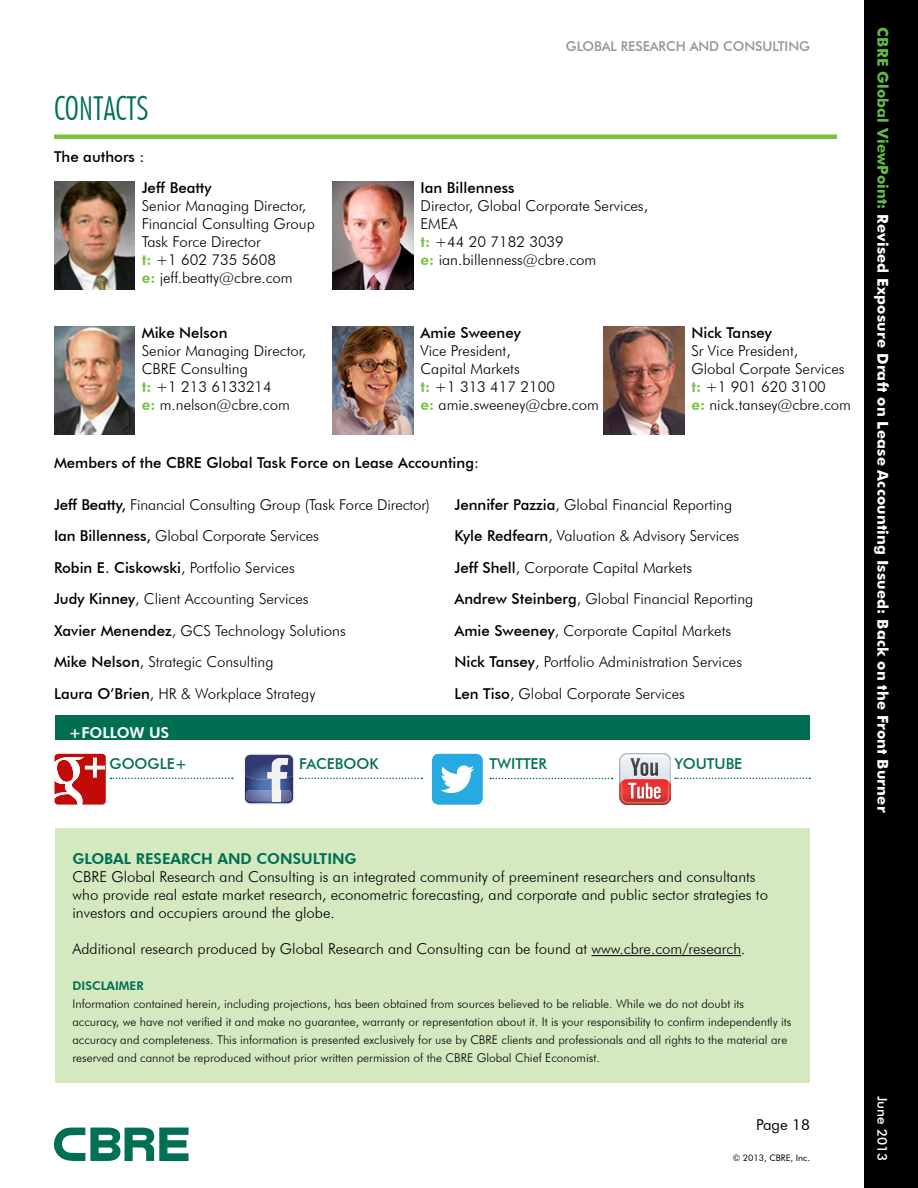
<style>
.page{position:relative;width:918px;height:1188px;background:#fff}
.page>*{position:absolute;margin:0;border:0;box-sizing:border-box;transform-origin:0 0}
.t1{font:300 condensed 33px "Futura BT";color:#006f53}
.t2{font:300 15px/18px "Futura BT";color:#000}
.t3{font:500 15px "Futura BT";color:#000}
.t4{font:700 15px "Futura BT";letter-spacing:.01em;color:#fff}
.t5{font:500 15px "Futura BT";color:#006f51}
.t6{font:800 15px "Futura BT";color:#006f51}
.t7{font:800 15px "Futura BT";color:#fff}
.t8{font:15px "Futura BT";color:#000}
.t9{font:500 13.5px "Futura BT";letter-spacing:-.005em;color:#939598}
.t10{font:500 13.5px "Futura BT";color:#fff}
.t11{font:300 12px/18px "Futura BT";color:#000}
.t12{font:800 12px "Futura BT";color:#006f51}
.t13{font:9px "Futura BT";color:#000}
.s1{font-weight:800;color:#7ac143}
.s2{font-weight:500}
.s3{color:#62bb46}
</style>
<div class="page">
<div style="left:864px;top:0;width:54px;height:1188px;background:#000"></div>
<svg style="left:54px;top:1128px;width:135px;height:33px"></svg>
<div style="left:54px;top:134px;width:783px;height:5px;background:#7ac143"></div>
<div style="left:55px;top:716px;width:755px;height:24px;background:#006f51"></div>
<div style="left:55px;top:829px;width:755px;height:254px;background:#d5e9c1"></div>
<hr style="left:592px;top:955px;width:149px;height:1px;background:#000">
<svg style="left:55px;top:754px;width:178px;height:51px"></svg>
<svg style="left:300px;top:778px;width:122px;height:1px"></svg>
<svg style="left:244px;top:754px;width:51px;height:51px"></svg>
<svg style="left:245px;top:755px;width:48px;height:48px"></svg>
<div style="left:272px;top:790px;width:8px;height:11px;background:#f4f4f4"></div>
<svg style="left:490px;top:778px;width:123px;height:1px"></svg>
<div style="left:432px;top:754px;width:51px;height:51px;background:#27aae1;border-radius:7px"></div>
<svg style="left:440px;top:765px;width:34px;height:28px"></svg>
<svg style="left:675px;top:778px;width:135px;height:1px"></svg>
<img style="left:619px;top:754px;width:52px;height:51px">
<img style="left:333px;top:182px;width:81px;height:108px">
<img style="left:54px;top:182px;width:81px;height:108px">
<img style="left:54px;top:327px;width:81px;height:108px">
<img style="left:604px;top:327px;width:81px;height:108px">
<img style="left:333px;top:327px;width:81px;height:108px">
<h1 class="t1" style="left:54px;top:88px;width:96px">CONTACTS</h1>
<p class="t3" style="left:54px;top:148px;width:92px">The authors :</p>
<p class="t3" style="left:142px;top:179px;width:71px">Jeff Beatty</p>
<p class="t2" style="left:142px;top:197px;width:175px">Senior Managing Director,<br>Financial Consulting Group<br>Task Force Director<br><span class="s1">T:</span> +1 602 735 5608<br><span class="s1">E:</span> jeff.beatty@cbre.com</p>
<p class="t3" style="left:142px;top:323px;width:87px">Mike Nelson</p>
<p class="t2" style="left:142px;top:341px;width:166px">Senior Managing Director,<br>CBRE Consulting<br><span class="s1">T:</span> +1 213 6133214<br><span class="s1">E:</span> m.nelson@cbre.com</p>
<p class="t9" style="left:566px;top:38px;width:244px">Global research and consulting</p>
<p class="t3" style="left:421px;top:179px;width:95px">Ian Billenness</p>
<p class="t2" style="left:421px;top:197px;width:229px">Director, Global Corporate Services,<br>EMEA<br><span class="s1">T:</span> +44 20 7182 3039<br><span class="s1">E:</span> ian.billenness@cbre.com</p>
<p class="t3" style="left:421px;top:323px;width:102px">Amie Sweeney</p>
<p class="t2" style="left:421px;top:341px;width:180px">Vice President,<br>Capital Markets<br><span class="s1">T:</span> +1 313 417 2100<br><span class="s1">E:</span> amie.sweeney@cbre.com</p>
<p class="t3" style="left:691px;top:323px;width:82px">Nick Tansey</p>
<p class="t2" style="left:691px;top:341px;width:161px">Sr Vice President,<br>Global Corpate Services<br><span class="s1">T:</span> +1 901 620 3100<br><span class="s1">E:</span> nick.tansey@cbre.com</p>
<p class="t3" style="left:54px;top:454px;width:427px">Members of the CBRE Global Task Force on Lease Accounting:</p>
<p class="t2" style="left:54px;top:488px;width:378px;line-height:31.5px"><span class="s2">Jeff Beatty,</span> Financial Consulting Group (Task Force Director)<br><span class="s2">Ian Billenness,</span> Global Corporate Services<br><span class="s2">Robin E. Ciskowski</span>, Portfolio Services<br><span class="s2">Judy Kinney</span>, Client Accounting Services<br><span class="s2">Xavier Menendez</span>, GCS Technology Solutions<br><span class="s2">Mike Nelson</span>, Strategic Consulting<br><span class="s2">Laura O’Brien</span>, HR &amp; Workplace Strategy</p>
<p class="t2" style="left:455px;top:488px;width:300px;line-height:31.5px"><span class="s2">Jennifer Pazzia</span>, Global Financial Reporting <span class="s2">Kyle Redfearn</span>, Valuation &amp; Advisory Services <span class="s2">Jeff Shell</span>, Corporate Capital Markets<br><span class="s2">Andrew Steinberg</span>, Global Financial Reporting <span class="s2">Amie Sweeney</span>, Corporate Capital Markets <span class="s2">Nick Tansey</span>, Portfolio Administration Services <span class="s2">Len Tiso</span>, Global Corporate Services</p>
<p class="t7" style="left:69px;top:724px;width:102px">+FOLLOW US</p>
<p class="t5" style="left:110px;top:755px;width:79px">GOOGLE+</p>
<p class="t5" style="left:299px;top:755px;width:81px">FACEBOOK</p>
<p class="t5" style="left:489px;top:755px;width:59px">TWITTER</p>
<p class="t5" style="left:674px;top:755px;width:69px">YOUTUBE</p>
<p class="t6" style="left:72px;top:850px;width:23px">GLOBAL</p>
<p class="t6" style="left:136px;top:850px;width:20px">RESEARCH</p>
<p class="t6" style="left:217px;top:850px;width:13px">AND</p>
<p class="t6" style="left:256px;top:850px;width:22px">CONSULTING</p>
<p class="t2" style="left:72px;top:868px;width:697px">CBRE Global Research and Consulting is an integrated community of preeminent researchers and consultants who provide real estate market research, econometric forecasting, and corporate and public sector strategies to investors and occupiers around the globe.</p>
<p class="t2" style="left:72px;top:940px;width:675px">Additional research produced by Global Research and Consulting can be found at www.cbre.com/research.</p>
<p class="t12" style="left:72px;top:978px;width:17px">DISCLAIMER</p>
<p class="t11" style="left:72px;top:995px;width:720px">Information contained herein, including projections, has been obtained from sources believed to be reliable. While we do not doubt its accuracy, we have not verified it and make no guarantee, warranty or representation about it. It is your responsibility to confirm independently its accuracy and completeness. This information is presented exclusively for use by CBRE clients and professionals and all rights to the material are reserved and cannot be reproduced without prior written permission of the CBRE Global Chief Economist.</p>
<p class="t8" style="left:756px;top:1116px;width:55px">Page 18</p>
<p class="t13" style="left:733px;top:1153px;width:79px">© 2013, CBRE, Inc.</p>
<p class="t4" style="left:892px;top:27px;width:786px;rotate:90deg"><span class="s3">CBRE Global ViewPoint:</span> Revised Exposure Draft on Lease Accounting Issued: Back on the Front Burner</p>
<p class="t10" style="left:891px;top:1096px;width:67px;rotate:90deg">June 2013</p>
</div>
